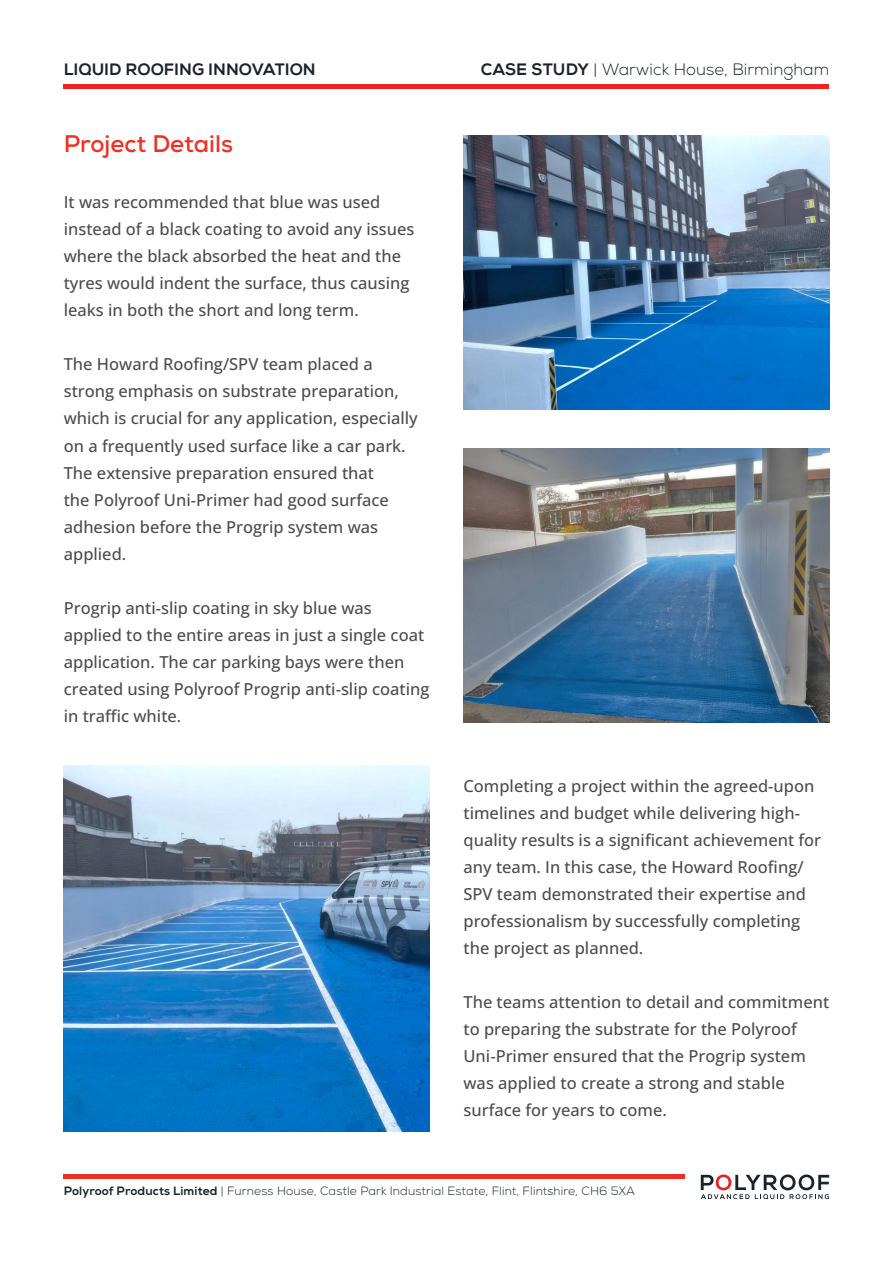
<style>
.page{position:relative;width:893px;height:1263px;background:#fff}
.page>*{position:absolute;margin:0;border:0;box-sizing:border-box;transform-origin:0 0}
.t1{font:700 24px "Nexa";color:#ee3124}
.t2{font:500 16.5px/27px "Open Sans";color:#4b4c4d}
.t3{font:300 16.5px "Nexa";letter-spacing:.005em;color:#1a232c}
.t4{font:800 16.5px "Nexa";color:#1a232c}
.t5{font:300 12px "Nexa";letter-spacing:.01em;color:#1a232c}
.s1{font-weight:800}
</style>
<div class="page">
<hr style="left:64px;top:84px;width:765px;height:4px;background:#ee2123">
<hr style="left:64px;top:1175px;width:621px;height:4px;background:#ee2e22">
<svg style="left:701px;top:1174px;width:128px;height:25px"></svg>
<img style="left:463px;top:135px;width:366px;height:275px">
<img style="left:463px;top:449px;width:366px;height:274px">
<img style="left:64px;top:765px;width:365px;height:366px">
<p class="t4" style="left:64px;top:59px;width:253px">LIQUID ROOFING INNOVATION</p>
<p class="t1" style="left:64px;top:128px;width:171px">Project Details</p>
<p class="t2" style="left:64px;top:189px;width:352px">It was recommended that blue was used instead of a black coating to avoid any issues where the black absorbed the heat and the tyres would indent the surface, thus causing leaks in both the short and long term.</p>
<p class="t2" style="left:64px;top:351px;width:355px">The Howard Roofing/SPV team placed a strong emphasis on substrate preparation, which is crucial for any application, especially on a frequently used surface like a car park.<br>The extensive preparation ensured that<br>the Polyroof Uni-Primer had good surface adhesion before the Progrip system was applied.</p>
<p class="t2" style="left:64px;top:594px;width:367px">Progrip anti-slip coating in sky blue was applied to the entire areas in just a single coat application. The car parking bays were then created using Polyroof Progrip anti-slip coating in traffic white.</p>
<p class="t3" style="left:481px;top:60px;width:350px"><span class="s1">CASE STUDY</span> | Warwick House, Birmingham</p>
<p class="t2" style="left:463px;top:772px;width:359px">Completing a project within the agreed-upon timelines and budget while delivering high&shy;quality results is a significant achievement for any team. In this case, the Howard Roofing/ SPV team demonstrated their expertise and professionalism by successfully completing the project as planned.</p>
<p class="t2" style="left:463px;top:988px;width:367px">The teams attention to detail and commitment to preparing the substrate for the Polyroof Uni-Primer ensured that the Progrip system was applied to create a strong and stable surface for years to come.</p>
<p class="t5" style="left:64px;top:1184px;width:573px"><span class="s1">Polyroof Products Limited</span> | Furness House, Castle Park Industrial Estate, Flint, Flintshire, CH6 5XA</p>
</div>
